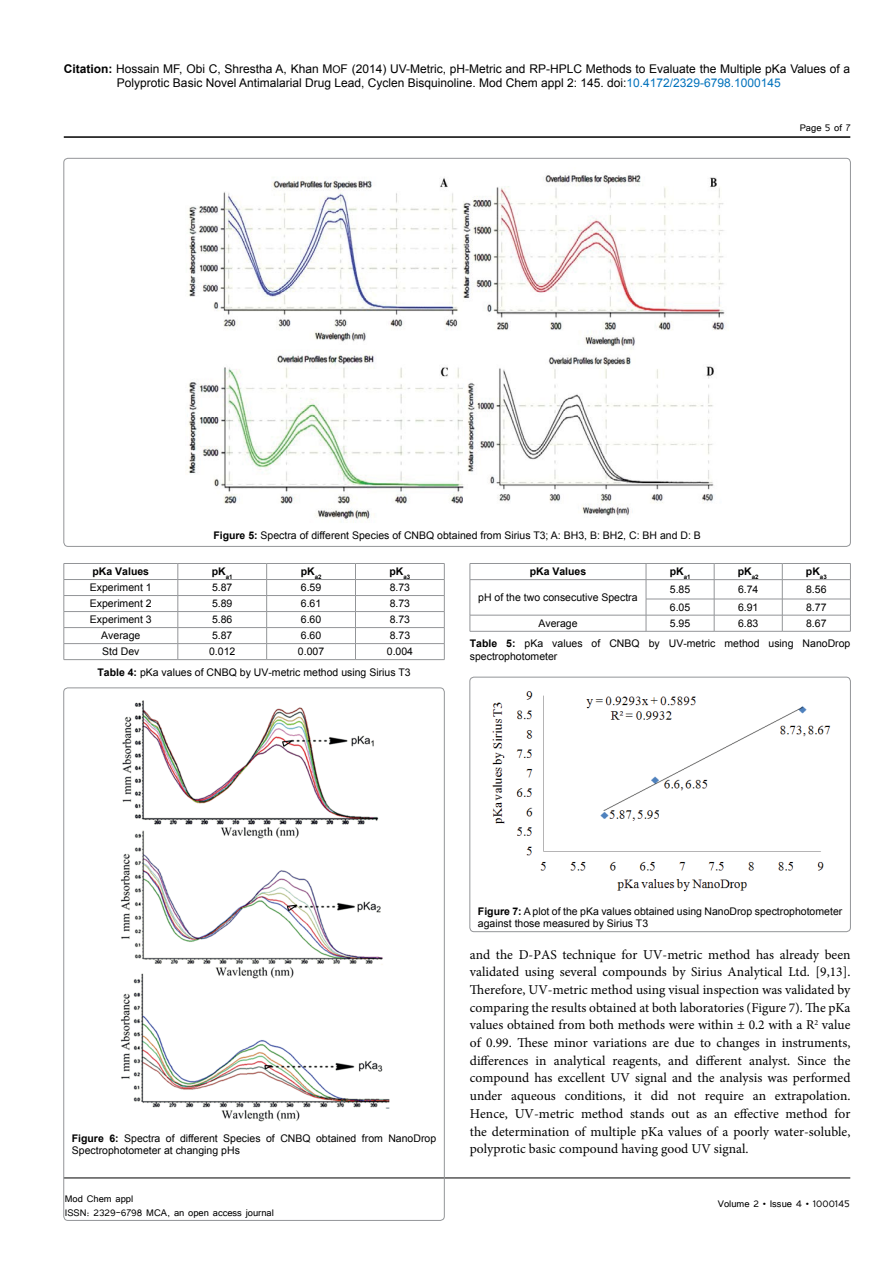
<style>
.page{position:relative;width:893px;height:1263px;background:#fff}
.page>*{position:absolute;margin:0;border:0;box-sizing:border-box;transform-origin:0 0}
.t1{font:13.5px/17.7px "Minion Pro";color:#000;text-align:justify}
.t2{font:12px/14.4px "Arial";color:#000}
.t3{font:12px/14.4px "Tunga";color:#000}
.t4{font:10.5px/20.4px "Arial";color:#000}
.t5{font:700 10.5px "Arial";color:#000}
.s1{font-weight:700}
.s2{font-size:10.5px}
.s3{color:#0072bc}
</style>
<div class="page">
<hr style="left:64px;top:1178px;width:786px;height:1px;background:#000">
<hr style="left:64px;top:136px;width:786px;height:2px;background:#000">
<img style="left:187px;top:175px;width:539px;height:348px">
<hr style="left:64px;top:563px;width:114px;height:1px;background:#939598">
<hr style="left:178px;top:563px;width:89px;height:1px;background:#939598">
<hr style="left:267px;top:563px;width:88px;height:1px;background:#939598">
<hr style="left:355px;top:563px;width:89px;height:1px;background:#939598">
<hr style="left:64px;top:579px;width:114px;height:1px;background:#939598">
<hr style="left:178px;top:579px;width:89px;height:1px;background:#939598">
<hr style="left:267px;top:579px;width:88px;height:1px;background:#939598">
<hr style="left:355px;top:579px;width:89px;height:1px;background:#939598">
<hr style="left:64px;top:595px;width:114px;height:1px;background:#939598">
<hr style="left:178px;top:595px;width:89px;height:1px;background:#939598">
<hr style="left:267px;top:595px;width:88px;height:1px;background:#939598">
<hr style="left:355px;top:595px;width:89px;height:1px;background:#939598">
<hr style="left:64px;top:611px;width:114px;height:1px;background:#939598">
<hr style="left:178px;top:611px;width:89px;height:1px;background:#939598">
<hr style="left:267px;top:611px;width:88px;height:1px;background:#939598">
<hr style="left:355px;top:611px;width:89px;height:1px;background:#939598">
<hr style="left:64px;top:627px;width:114px;height:1px;background:#939598">
<hr style="left:178px;top:627px;width:89px;height:1px;background:#939598">
<hr style="left:267px;top:627px;width:88px;height:1px;background:#939598">
<hr style="left:355px;top:627px;width:89px;height:1px;background:#939598">
<hr style="left:64px;top:643px;width:114px;height:1px;background:#939598">
<svg style="left:64px;top:564px;width:1px;height:95px"></svg>
<hr style="left:178px;top:643px;width:89px;height:1px;background:#939598">
<svg style="left:178px;top:564px;width:1px;height:95px"></svg>
<hr style="left:267px;top:643px;width:88px;height:1px;background:#939598">
<svg style="left:266px;top:563px;width:1px;height:96px"></svg>
<hr style="left:355px;top:643px;width:89px;height:1px;background:#939598">
<svg style="left:355px;top:563px;width:1px;height:96px"></svg>
<svg style="left:444px;top:563px;width:1px;height:97px"></svg>
<hr style="left:64px;top:659px;width:114px;height:1px;background:#939598">
<hr style="left:178px;top:659px;width:89px;height:1px;background:#939598">
<hr style="left:267px;top:659px;width:88px;height:1px;background:#939598">
<hr style="left:355px;top:659px;width:89px;height:1px;background:#939598">
<img style="left:120px;top:700px;width:270px;height:422px">
<hr style="left:470px;top:563px;width:176px;height:1px;background:#939598">
<hr style="left:646px;top:563px;width:68px;height:1px;background:#939598">
<hr style="left:714px;top:563px;width:68px;height:1px;background:#939598">
<hr style="left:782px;top:563px;width:68px;height:1px;background:#939598">
<hr style="left:470px;top:579px;width:176px;height:1px;background:#939598">
<hr style="left:646px;top:579px;width:68px;height:1px;background:#939598">
<hr style="left:714px;top:579px;width:68px;height:1px;background:#939598">
<hr style="left:782px;top:579px;width:68px;height:1px;background:#939598">
<hr style="left:646px;top:599px;width:68px;height:1px;background:#939598">
<hr style="left:714px;top:599px;width:68px;height:1px;background:#939598">
<hr style="left:782px;top:599px;width:68px;height:1px;background:#939598">
<hr style="left:470px;top:615px;width:176px;height:1px;background:#939598">
<svg style="left:470px;top:564px;width:1px;height:67px"></svg>
<hr style="left:646px;top:615px;width:68px;height:1px;background:#939598">
<svg style="left:646px;top:564px;width:1px;height:67px"></svg>
<hr style="left:714px;top:615px;width:68px;height:1px;background:#939598">
<svg style="left:714px;top:564px;width:1px;height:67px"></svg>
<hr style="left:782px;top:615px;width:68px;height:1px;background:#939598">
<svg style="left:782px;top:563px;width:1px;height:68px"></svg>
<svg style="left:850px;top:563px;width:1px;height:68px"></svg>
<hr style="left:470px;top:631px;width:176px;height:1px;background:#939598">
<hr style="left:646px;top:631px;width:68px;height:1px;background:#939598">
<hr style="left:714px;top:631px;width:68px;height:1px;background:#939598">
<hr style="left:782px;top:631px;width:68px;height:1px;background:#939598">
<div style="left:470px;top:677px;width:380px;height:255px;border:1px solid #939598;border-radius:4px"></div>
<img style="left:492px;top:691px;width:339px;height:201px">
<p class="t2" style="left:117px;top:61px;width:735px;text-indent:-53px"><span class="s1">Citation:</span> Hossain MF, Obi C, Shrestha A, Khan M<span class="s2">O</span>F (2014) UV-Metric, pH-Metric and RP-HPLC Methods to Evaluate the Multiple pKa Values of a<br>Polyprotic Basic Novel Antimalarial Drug Lead, Cyclen Bisquinoline. Mod Chem appl 2: 145. doi:<span class="s3">10.4172/2329-6798.1000145</span></p>
<p class="t3" style="left:800px;top:119px;width:52px">Page 5 of 7</p>
<p class="t4" style="left:213px;top:525px;width:489px"><span class="s1">Figure 5:</span> Spectra of different Species of CNBQ obtained from Sirius T3; A: BH3, B: BH2, C: BH and D: B</p>
<p class="t5" style="left:93px;top:565px;width:58px">pKa Values</p>
<p class="t5" style="left:212px;top:565px;width:22px">pK<sub>a1</sub></p>
<p class="t5" style="left:301px;top:565px;width:22px">pK<sub>a2</sub></p>
<p class="t5" style="left:389px;top:565px;width:22px">pK<sub>a3</sub></p>
<p class="t4" style="left:90px;top:577px;width:63px">Experiment 1</p>
<p class="t4" style="left:212px;top:577px;width:22px">5.87</p>
<p class="t4" style="left:301px;top:577px;width:22px">6.59</p>
<p class="t4" style="left:390px;top:577px;width:22px">8.73</p>
<p class="t4" style="left:90px;top:593px;width:63px">Experiment 2</p>
<p class="t4" style="left:212px;top:593px;width:22px">5.89</p>
<p class="t4" style="left:301px;top:593px;width:22px">6.61</p>
<p class="t4" style="left:390px;top:593px;width:22px">8.73</p>
<p class="t4" style="left:90px;top:609px;width:63px">Experiment 3</p>
<p class="t4" style="left:212px;top:609px;width:22px">5.86</p>
<p class="t4" style="left:301px;top:609px;width:22px">6.60</p>
<p class="t4" style="left:390px;top:609px;width:22px">8.73</p>
<p class="t4" style="left:101px;top:626px;width:41px">Average</p>
<p class="t4" style="left:212px;top:626px;width:22px">5.87</p>
<p class="t4" style="left:301px;top:626px;width:22px">6.60</p>
<p class="t4" style="left:390px;top:626px;width:22px">8.73</p>
<p class="t4" style="left:102px;top:642px;width:39px">Std Dev</p>
<p class="t4" style="left:209px;top:642px;width:28px">0.012</p>
<p class="t4" style="left:298px;top:642px;width:28px">0.007</p>
<p class="t4" style="left:97px;top:642px;width:317px;text-align:right">0.004<br><span class="s1">Table 4:</span> pKa values of CNBQ by UV-metric method using Sirius T3</p>
<p class="t5" style="left:530px;top:565px;width:58px">pKa Values</p>
<p class="t5" style="left:670px;top:565px;width:22px">pK<sub>a1</sub></p>
<p class="t5" style="left:738px;top:565px;width:22px">pK<sub>a2</sub></p>
<p class="t5" style="left:806px;top:565px;width:22px">pK<sub>a3</sub></p>
<p class="t4" style="left:478px;top:587px;width:161px">pH of the two consecutive Spectra</p>
<p class="t4" style="left:670px;top:579px;width:22px">5.85</p>
<p class="t4" style="left:738px;top:579px;width:22px">6.74</p>
<p class="t4" style="left:806px;top:579px;width:22px">8.56</p>
<p class="t4" style="left:670px;top:597px;width:22px">6.05</p>
<p class="t4" style="left:738px;top:597px;width:22px">6.91</p>
<p class="t4" style="left:806px;top:597px;width:22px">8.77</p>
<p class="t4" style="left:470px;top:613px;width:382px;text-indent:336px">8.67<br><span class="s1">Table 5:</span> pKa values of CNBQ by UV-metric method using NanoDrop</p>
<p class="t4" style="left:470px;top:646px;width:89px">spectrophotometer</p>
<p class="t4" style="left:538px;top:613px;width:41px">Average</p>
<p class="t4" style="left:670px;top:613px;width:22px">5.95</p>
<p class="t4" style="left:738px;top:613px;width:22px">6.83</p>
<p class="t4" style="left:72px;top:1132px;width:366px;line-height:12.6px"><span class="s1">Figure 6:</span> Spectra of different Species of CNBQ obtained from NanoDrop<br>Spectrophotometer at changing pHs</p>
<p class="t3" style="left:65px;top:1190px;width:211px">Mod Chem appl<br>ISSN: 2329-6798 MCA, an open access journal</p>
<p class="t4" style="left:478px;top:905px;width:366px;line-height:12.6px"><span class="s1">Figure 7:</span> A plot of the pKa values obtained using NanoDrop spectrophotometer against those measured by Sirius T3</p>
<p class="t1" style="left:470px;top:945px;width:382px">and the D-PAS technique for UV-metric method has already been validated using several compounds by Sirius Analytical Ltd. [9,13].<br>Therefore, UV-metric method using visual inspection was validated by comparing the results obtained at both laboratories (Figure 7). The pKa values obtained from both methods were within ± 0.2 with a R<sup>2</sup> value of 0.99. These minor variations are due to changes in instruments, differences in analytical reagents, and different analyst. Since the compound has excellent UV signal and the analysis was performed under aqueous conditions, it did not require an extrapolation.<br>Hence, UV-metric method stands out as an effective method for the determination of multiple pKa values of a poorly water-soluble, polyprotic basic compound having good UV signal.</p>
<p class="t3" style="left:718px;top:1196px;width:134px">Volume 2 • Issue 4 • 1000145</p>
</div>
